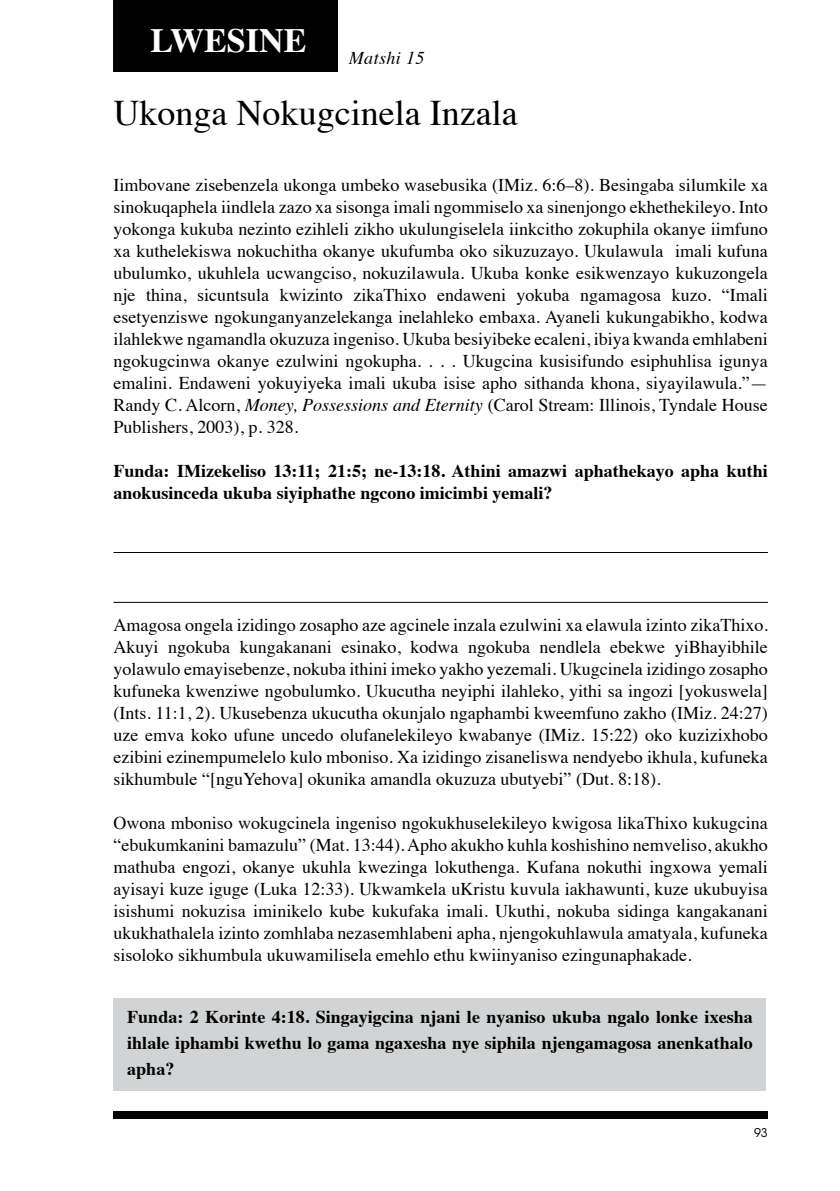
<style>
.page{position:relative;width:840px;height:1191px;background:#fff}
.page>*{position:absolute;margin:0;border:0;box-sizing:border-box;transform-origin:0 0}
.t1{font:36px "Times";color:#000}
.t2{font:700 34px "Times";color:#fff}
.t3{font:18px/22px "Times";color:#000;text-align:justify}
.t4{font:700 18px/26px "Times";color:#000}
.t5{font:italic 18px "Times";letter-spacing:.02em;color:#000}
.t6{font:12px "ITC Avant Garde Std";color:#000}
.s1{font-style:italic}
</style>
<div class="page">
<div style="left:113px;top:1111px;width:654px;height:8px;background:#000"></div>
<div style="left:113px;top:0;width:225px;height:71px;background:#000"></div>
<hr style="left:113px;top:602px;width:654px;height:1px;background:#000">
<hr style="left:113px;top:552px;width:654px;height:1px;background:#000">
<div style="left:113px;top:998px;width:652px;height:92px;background:#d1d3d4"></div>
<h2 class="t2" style="left:150px;top:7px;width:157px">LWESINE</h2>
<p class="t5" style="left:349px;top:42px;width:77px">Matshi 15</p>
<h1 class="t1" style="left:113px;top:80px;width:405px">Ukonga Nokugcinela Inzala</h1>
<p class="t3" style="left:113px;top:173px;width:655px">Iimbovane zisebenzela ukonga umbeko wasebusika (IMiz. 6:6–8). Besingaba silumkile xa sinokuqaphela iindlela zazo xa sisonga imali ngommiselo xa sinenjongo ekhethekileyo. Into yokonga kukuba nezinto ezihleli zikho ukulungiselela iinkcitho zokuphila okanye iimfuno xa kuthelekiswa nokuchitha okanye ukufumba oko sikuzuzayo. Ukulawula imali kufuna ubulumko, ukuhlela ucwangciso, nokuzilawula. Ukuba konke esikwenzayo kukuzongela nje thina, sicuntsula kwizinto zikaThixo endaweni yokuba ngamagosa kuzo. “Imali esetyenziswe ngokunganyanzelekanga inelahleko embaxa. Ayaneli kukungabikho, kodwa ilahlekwe ngamandla okuzuza ingeniso. Ukuba besiyibeke ecaleni, ibiya kwanda emhlabeni ngokugcinwa okanye ezulwini ngokupha. . . . Ukugcina kusisifundo esiphuhlisa igunya emalini. Endaweni yokuyiyeka imali ukuba isise apho sithanda khona, siyayilawula.”— Randy C. Alcorn, <span class="s1">Money, Possessions and Eternity</span> (Carol Stream: Illinois, Tyndale House Publishers, 2003), p. 328.</p>
<p class="t4" style="left:113px;top:458px;width:655px;line-height:22px">Funda: IMizekeliso 13:11; 21:5; ne-13:18. Athini amazwi aphathekayo apha kuthi anokusinceda ukuba siyiphathe ngcono imicimbi yemali?</p>
<p class="t3" style="left:113px;top:613px;width:655px">Amagosa ongela izidingo zosapho aze agcinele inzala ezulwini xa elawula izinto zikaThixo.<br>Akuyi ngokuba kungakanani esinako, kodwa ngokuba nendlela ebekwe yiBhayibhile yolawulo emayisebenze, nokuba ithini imeko yakho yezemali. Ukugcinela izidingo zosapho kufuneka kwenziwe ngobulumko. Ukucutha neyiphi ilahleko, yithi sa ingozi [yokuswela] (Ints. 11:1, 2). Ukusebenza ukucutha okunjalo ngaphambi kweemfuno zakho (IMiz. 24:27) uze emva koko ufune uncedo olufanelekileyo kwabanye (IMiz. 15:22) oko kuzizixhobo ezibini ezinempumelelo kulo mboniso. Xa izidingo zisaneliswa nendyebo ikhula, kufuneka sikhumbule “[nguYehova] okunika amandla okuzuza ubutyebi” (Dut. 8:18).</p>
<p class="t3" style="left:113px;top:811px;width:655px">Owona mboniso wokugcinela ingeniso ngokukhuselekileyo kwigosa likaThixo kukugcina “ebukumkanini bamazulu” (Mat. 13:44). Apho akukho kuhla koshishino nemveliso, akukho mathuba engozi, okanye ukuhla kwezinga lokuthenga. Kufana nokuthi ingxowa yemali ayisayi kuze iguge (Luka 12:33). Ukwamkela uKristu kuvula iakhawunti, kuze ukubuyisa isishumi nokuzisa iminikelo kube kukufaka imali. Ukuthi, nokuba sidinga kangakanani ukukhathalela izinto zomhlaba nezasemhlabeni apha, njengokuhlawula amatyala, kufuneka sisoloko sikhumbula ukuwamilisela emehlo ethu kwiinyaniso ezingunaphakade.</p>
<p class="t4" style="left:127px;top:1002px;width:626px;text-align:justify">Funda: 2 Korinte 4:18. Singayigcina njani le nyaniso ukuba ngalo lonke ixesha ihlale iphambi kwethu lo gama ngaxesha nye siphila njengamagosa anenkathalo apha?</p>
<p class="t6" style="left:753px;top:1125px;width:15px">93</p>
</div>
